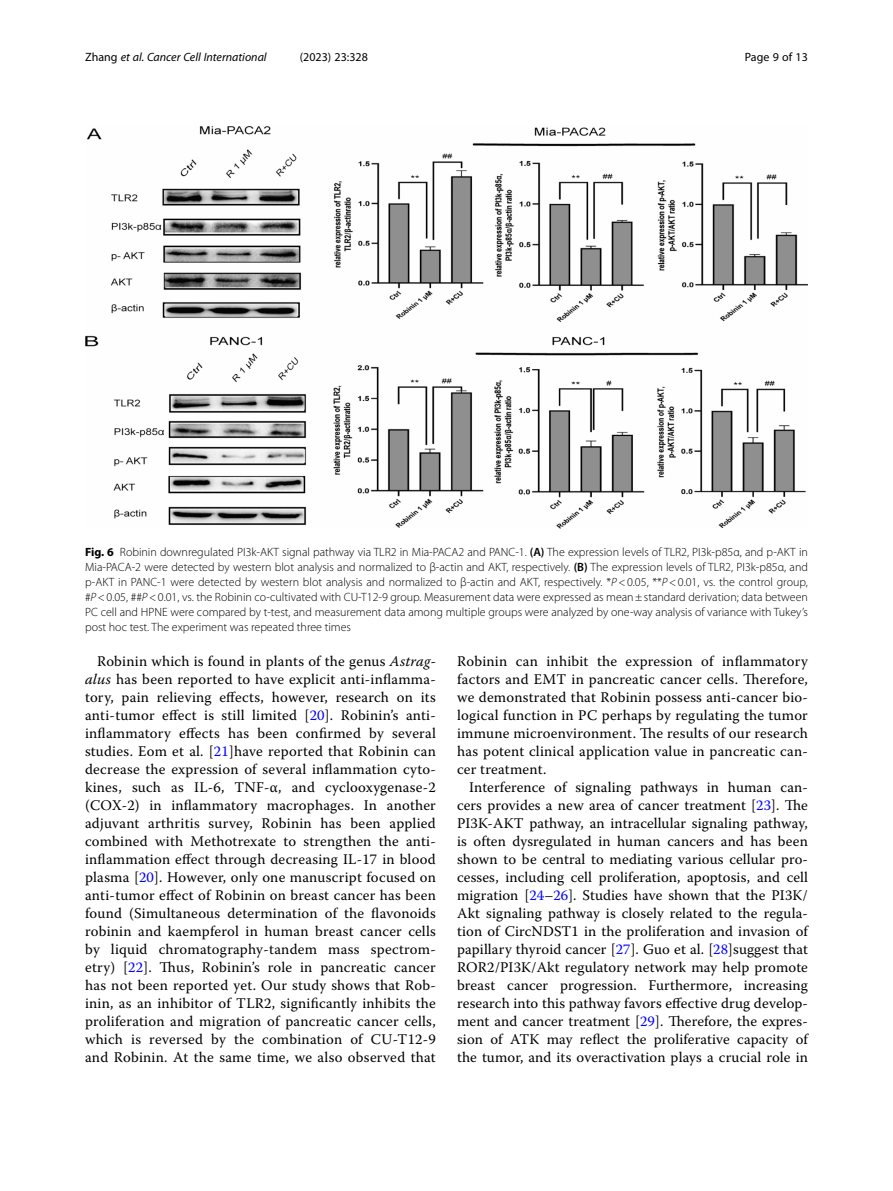
<style>
.page{position:relative;width:893px;height:1191px;background:#fff}
.page>*{position:absolute;margin:0;border:0;box-sizing:border-box;transform-origin:0 0}
.Body_Text_Indent{font:14.7px/18px "Warnock Pro";letter-spacing:.015em;color:#000;text-align:justify}
.Figure_Caption{font:300 12px/15px "Myriad Pro";color:#000;text-align:justify}
.t1{font:italic 12px "Myriad Pro";color:#000}
.t2{font:12px "Myriad Pro";color:#000}
.s1{font-style:normal}
.s2{font-weight:700}
.s3{font-weight:600}
.s4{font-style:italic}
.s5{color:#00f}
</style>
<div class="page">
<img style="left:85px;top:126px;width:723px;height:402px">
<p class="t1" style="left:85px;top:50px;width:183px"><span class="s1">Zhang</span> et al. Cancer Cell International</p>
<p class="t2" style="left:300px;top:50px;width:70px">(2023) 23:328</p>
<p class="t2" style="left:745px;top:50px;width:65px">Page 9 of 13</p>
<p class="Figure_Caption" style="left:85px;top:544px;width:724px"><span class="s2">Fig. 6</span> Robinin downregulated PI3k-AKT signal pathway via TLR2 in Mia-PACA2 and PANC-1. <span class="s3">(A)</span> The expression levels of TLR2, PI3k-p85α, and p-AKT in Mia-PACA-2 were detected by western blot analysis and normalized to β-actin and AKT, respectively. <span class="s3">(B)</span> The expression levels of TLR2, PI3k-p85α, and p-AKT in PANC-1 were detected by western blot analysis and normalized to β-actin and AKT, respectively. *<span class="s4">P</span>&lt;0.05, **<span class="s4">P</span>&lt;0.01, vs. the control group, #<span class="s4">P</span>&lt;0.05, ##<span class="s4">P</span>&lt;0.01, vs. the Robinin co-cultivated with CU-T12-9 group. Measurement data were expressed as mean±standard derivation; data between PC cell and HPNE were compared by t-test, and measurement data among multiple groups were analyzed by one-way analysis of variance with Tukey’s post hoc test. The experiment was repeated three times</p>
<p class="Body_Text_Indent" style="left:85px;top:652px;width:352px;text-indent:12px">Robinin which is found in plants of the genus <span class="s4">Astrag&shy;alus</span> has been reported to have explicit anti-inflamma&shy;tory, pain relieving effects, however, research on its anti-tumor effect is still limited [<span class="s5">20</span>]. Robinin’s anti&shy;inflammatory effects has been confirmed by several studies. Eom et al. [<span class="s5">21</span>]have reported that Robinin can decrease the expression of several inflammation cyto&shy;kines, such as IL-6, TNF-α, and cyclooxygenase-2 (COX-2) in inflammatory macrophages. In another adjuvant arthritis survey, Robinin has been applied combined with Methotrexate to strengthen the anti&shy;inflammation effect through decreasing IL-17 in blood plasma [<span class="s5">20</span>]. However, only one manuscript focused on anti-tumor effect of Robinin on breast cancer has been found (Simultaneous determination of the flavonoids robinin and kaempferol in human breast cancer cells by liquid chromatography-tandem mass spectrom&shy;etry) [<span class="s5">22</span>]. Thus, Robinin’s role in pancreatic cancer has not been reported yet. Our study shows that Rob&shy;inin, as an inhibitor of TLR2, significantly inhibits the proliferation and migration of pancreatic cancer cells, which is reversed by the combination of CU-T12-9 and Robinin. At the same time, we also observed that</p>
<p class="Body_Text_Indent" style="left:457px;top:652px;width:352px">Robinin can inhibit the expression of inflammatory factors and EMT in pancreatic cancer cells. Therefore, we demonstrated that Robinin possess anti-cancer bio&shy;logical function in PC perhaps by regulating the tumor immune microenvironment. The results of our research has potent clinical application value in pancreatic can&shy;cer treatment.</p>
<p class="Body_Text_Indent" style="left:457px;top:778px;width:352px;text-indent:12px">Interference of signaling pathways in human can&shy;cers provides a new area of cancer treatment [<span class="s5">23</span>]. The PI3K-AKT pathway, an intracellular signaling pathway, is often dysregulated in human cancers and has been shown to be central to mediating various cellular pro&shy;cesses, including cell proliferation, apoptosis, and cell migration [<span class="s5">24</span>–<span class="s5">26</span>]. Studies have shown that the PI3K/ Akt signaling pathway is closely related to the regula&shy;tion of CircNDST1 in the proliferation and invasion of papillary thyroid cancer [<span class="s5">27</span>]. Guo et al. [<span class="s5">28</span>]suggest that ROR2/PI3K/Akt regulatory network may help promote breast cancer progression. Furthermore, increasing research into this pathway favors effective drug develop&shy;ment and cancer treatment [<span class="s5">29</span>]. Therefore, the expres&shy;sion of ATK may reflect the proliferative capacity of the tumor, and its overactivation plays a crucial role in</p>
</div>
